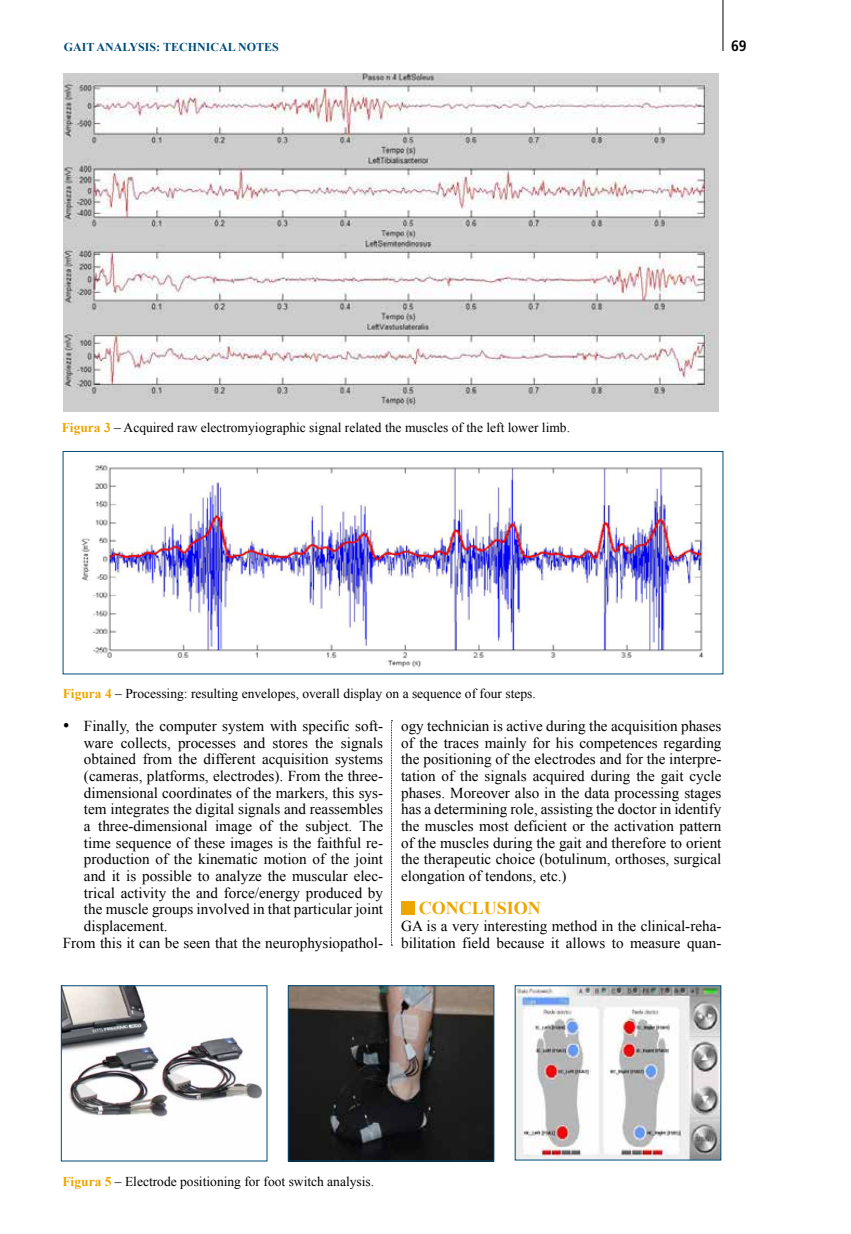
<style>
.page{position:relative;width:851px;height:1234px;background:#fff}
.page>*{position:absolute;margin:0;border:0;box-sizing:border-box;transform-origin:0 0}
.t1{font:700 18px "Times New Roman";color:#eea500}
.t2{font:15.15px/16.6px "Times New Roman";color:#000;text-align:justify}
.t3{font:700 condensed 15px "Frutiger";color:#000}
.t4{font:13.5px "Times New Roman";color:#000}
.t5{font:700 12px "Times New Roman";color:#004c7a}
.s1{font-weight:700;color:#eea500}
</style>
<div class="page">
<hr style="left:722px;top:0;width:1px;height:51px;background:#000">
<div style="left:401px;top:900px;width:13px;height:14px;background:#eea500"></div>
<img style="left:64px;top:73px;width:654px;height:338px">
<img style="left:81px;top:465px;width:626px;height:203px">
<div style="left:63px;top:451px;width:660px;height:223px;border:1px solid #004c7a"></div>
<img style="left:516px;top:987px;width:203px;height:171px">
<div style="left:514px;top:985px;width:207px;height:175px;border:1px solid #004c7a"></div>
<img style="left:290px;top:987px;width:202px;height:172px">
<div style="left:288px;top:985px;width:206px;height:176px;border:1px solid #004c7a"></div>
<img style="left:63px;top:987px;width:200px;height:130px">
<div style="left:61px;top:985px;width:206px;height:176px;border:1px solid #004c7a"></div>
<svg style="left:391px;top:720px;width:1px;height:225px"></svg>
<p class="t5" style="left:64px;top:38px;width:216px">GAIT ANALYSIS: TECHNICAL NOTES</p>
<p class="t3" style="left:731px;top:37px;width:17px">69</p>
<p class="t4" style="left:62px;top:418px;width:510px"><span class="s1">Figura 3</span> – Acquired raw electromyiographic signal related the muscles of the left lower limb.</p>
<p class="t4" style="left:63px;top:684px;width:474px"><span class="s1">Figura 4</span> – Processing: resulting envelopes, overall display on a sequence of four steps.</p>
<p class="t2" style="left:63px;top:717px;width:322px">• Finally, the computer system with specific soft-</p>
<p class="t2" style="left:84px;top:733px;width:300px">ware collects, processes and stores the signals</p>
<p class="t2" style="left:84px;top:750px;width:300px">obtained from the different acquisition systems</p>
<p class="t2" style="left:84px;top:767px;width:300px">(cameras, platforms, electrodes). From the three-</p>
<p class="t2" style="left:84px;top:783px;width:300px">dimensional coordinates of the markers, this sys-</p>
<p class="t2" style="left:84px;top:800px;width:300px">tem integrates the digital signals and reassembles</p>
<p class="t2" style="left:84px;top:817px;width:300px">a three-dimensional image of the subject. The</p>
<p class="t2" style="left:84px;top:833px;width:300px">time sequence of these images is the faithful re-</p>
<p class="t2" style="left:84px;top:850px;width:300px">production of the kinematic motion of the joint</p>
<p class="t2" style="left:84px;top:867px;width:300px">and it is possible to analyze the muscular elec-</p>
<p class="t2" style="left:84px;top:883px;width:300px">trical activity the and force/energy produced by</p>
<p class="t2" style="left:84px;top:900px;width:300px">the muscle groups involved in that particular joint</p>
<p class="t2" style="left:84px;top:917px;width:85px">displacement.</p>
<p class="t2" style="left:63px;top:933px;width:322px">From this it can be seen that the neurophysiopathol-</p>
<p class="t2" style="left:401px;top:717px;width:322px">ogy technician is active during the acquisition phases of the traces mainly for his competences regarding the positioning of the electrodes and for the interpre&shy;tation of the signals acquired during the gait cycle phases. Moreover also in the data processing stages has a determining role, assisting the doctor in identify the muscles most deficient or the activation pattern of the muscles during the gait and therefore to orient the therapeutic choice (botulinum, orthoses, surgical elongation of tendons, etc.)</p>
<p class="t1" style="left:419px;top:895px;width:124px">CONCLUSION</p>
<p class="t2" style="left:401px;top:917px;width:322px">GA is a very interesting method in the clinical-reha&shy;bilitation field because it allows to measure quan-</p>
<p class="t4" style="left:62px;top:1172px;width:313px"><span class="s1">Figura 5</span> – Electrode positioning for foot switch analysis.</p>
</div>
